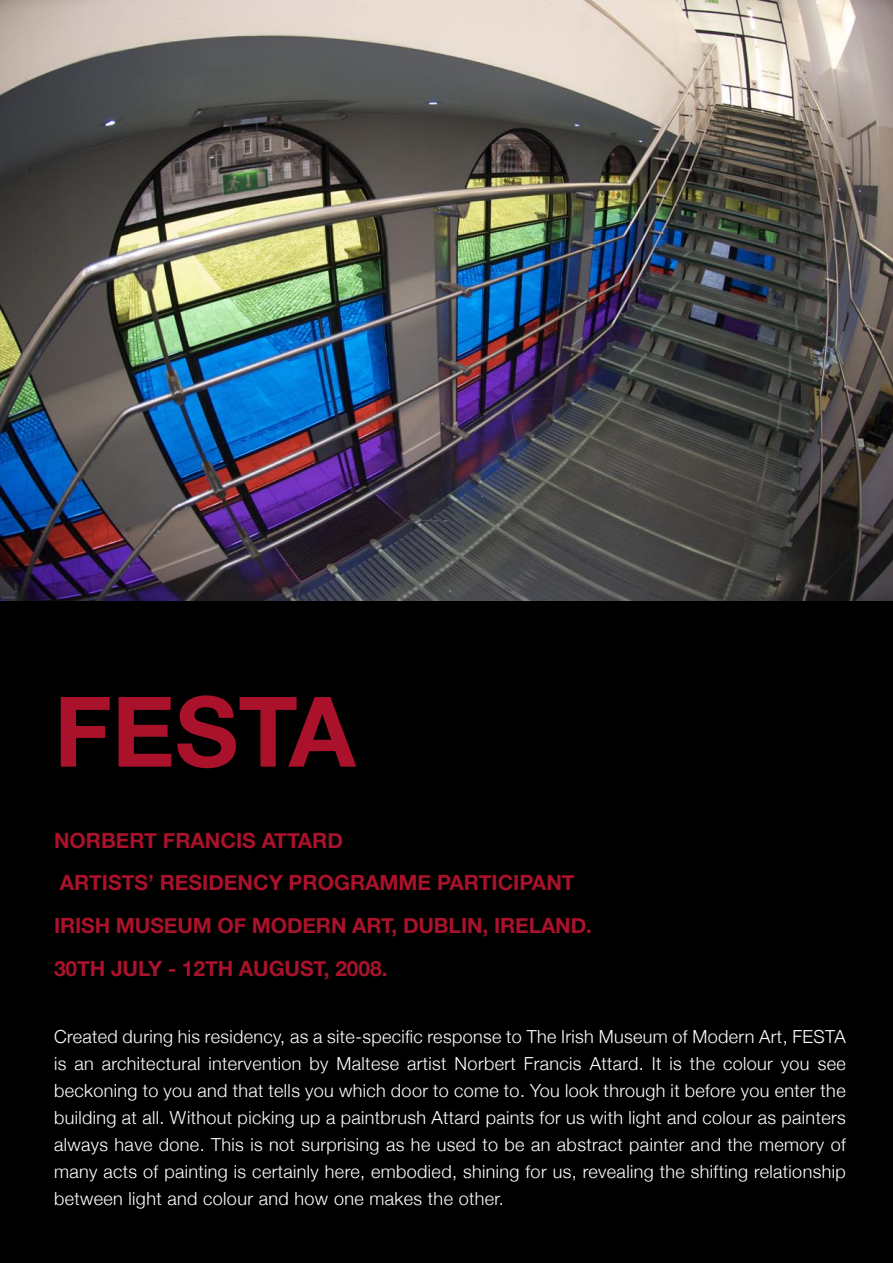
<style>
.page{position:relative;width:893px;height:1263px;background:#fff}
.page>*{position:absolute;margin:0;border:0;box-sizing:border-box;transform-origin:0 0}
.t1{font:700 97.5px "Helvetica Neue";color:#a9122a}
.t2{font:700 21px "Helvetica Neue";letter-spacing:-.005em;color:#a9122a}
.t3{font:300 18px/27px "Helvetica Neue";letter-spacing:.02em;color:#fff;text-align:justify}
</style>
<div class="page">
<div style="left:0;top:590px;width:893px;height:673px;background:#000"></div>
<img style="left:0;top:0;width:893px;height:600px">
<p class="t1" style="left:54px;top:671px;width:303px">FESTA</p>
<p class="t2" style="left:54px;top:827px;width:290px">NORBERT FRANCIS ATTARD</p>
<p class="t2" style="left:60px;top:870px;width:516px">ARTISTS’ RESIDENCY PROGRAMME PARTICIPANT</p>
<p class="t2" style="left:54px;top:913px;width:539px">IRISH MUSEUM OF MODERN ART, DUBLIN, IRELAND.</p>
<p class="t2" style="left:54px;top:955px;width:335px">30TH JULY - 12TH AUGUST, 2008.</p>
<p class="t3" style="left:54px;top:1023px;width:793px">Created during his residency, as a site-specific response to The Irish Museum of Modern Art, FESTA is an architectural intervention by Maltese artist Norbert Francis Attard. It is the colour you see beckoning to you and that tells you which door to come to. You look through it before you enter the building at all. Without picking up a paintbrush Attard paints for us with light and colour as painters always have done. This is not surprising as he used to be an abstract painter and the memory of many acts of painting is certainly here, embodied, shining for us, revealing the shifting relationship between light and colour and how one makes the other.</p>
</div>
